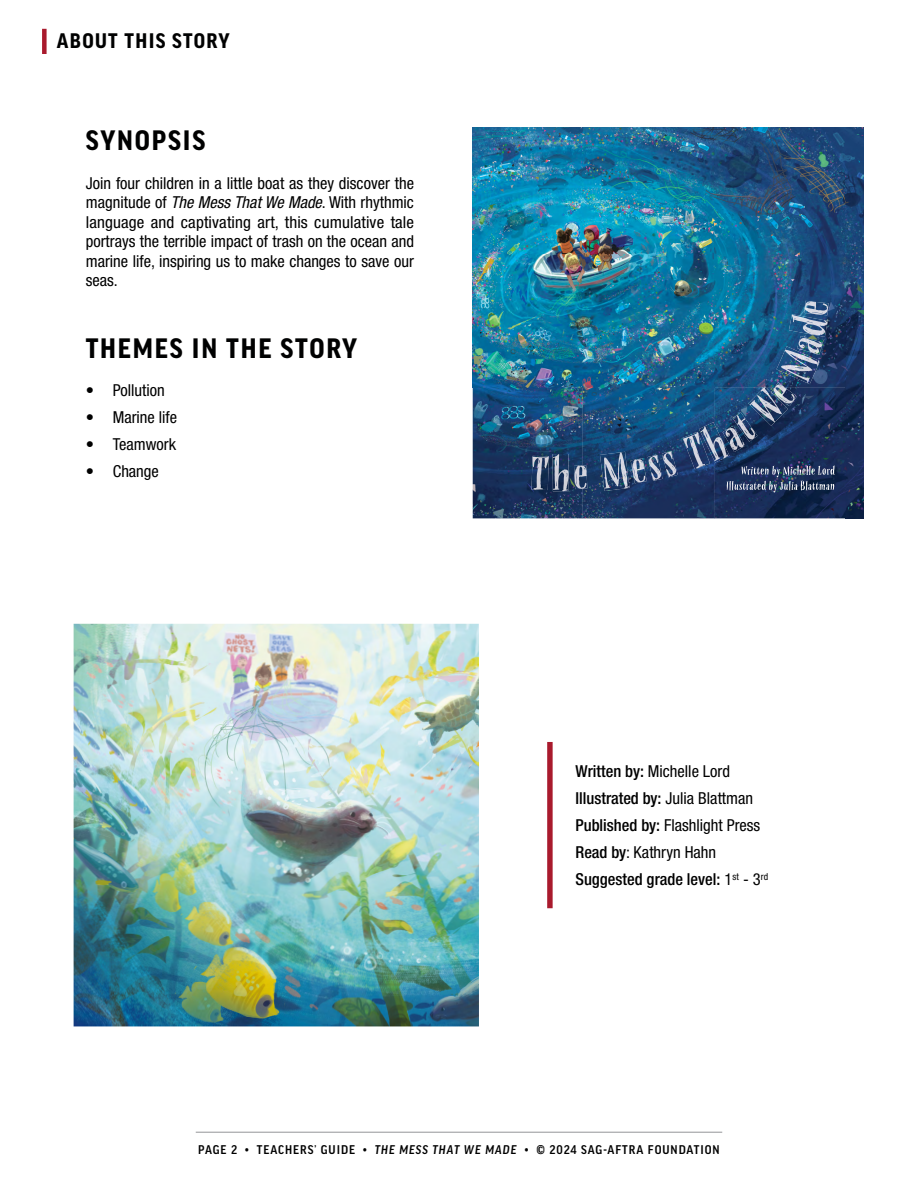
<style>
.page{position:relative;width:918px;height:1188px;background:#fff}
.page>*{position:absolute;margin:0;border:0;box-sizing:border-box;transform-origin:0 0}
.t1{font:700 30px "Good Headline Pro Narr";letter-spacing:.06em;color:#000101}
.t2{font:700 22.5px "Good Headline Pro Narr";letter-spacing:.06em;color:#000101}
.t3{font:condensed 16.5px/19.5px "Helvetica Neue LT Pro";color:#000;text-align:justify}
.t4{font:500 condensed 16.5px/27px "Helvetica Neue LT Pro";color:#000}
.t5{font:500 13.5px "Good Headline Pro Narr";letter-spacing:.07em;color:#000}
.s1{font-style:italic}
.s2{font-weight:400}
.s3{font-family:"Good Headline Pro Narr Medium Ita";font-weight:400}
</style>
<div class="page">
<hr style="left:196px;top:1132px;width:526px;height:1px;background:#939598">
<div style="left:42px;top:29px;width:5px;height:25px;background:#a91a2d"></div>
<div style="left:547px;top:742px;width:6px;height:166px;background:#a91a2d"></div>
<img style="left:74px;top:624px;width:405px;height:402px">
<img style="left:473px;top:128px;width:391px;height:390px">
<img style="left:531px;top:456px;width:1px;height:34px">
<img style="left:532px;top:456px;width:17px;height:34px">
<img style="left:552px;top:454px;width:1px;height:37px">
<img style="left:553px;top:454px;width:16px;height:37px">
<img style="left:574px;top:465px;width:13px;height:1px">
<img style="left:574px;top:466px;width:13px;height:23px">
<img style="left:600px;top:452px;width:30px;height:39px">
<img style="left:604px;top:452px;width:25px;height:37px">
<img style="left:631px;top:458px;width:16px;height:25px">
<img style="left:632px;top:459px;width:13px;height:23px">
<img style="left:648px;top:455px;width:15px;height:26px">
<img style="left:649px;top:455px;width:12px;height:26px">
<img style="left:662px;top:451px;width:16px;height:26px">
<img style="left:663px;top:451px;width:13px;height:26px">
<img style="left:683px;top:463px;width:27px;height:6px">
<img style="left:683px;top:432px;width:22px;height:36px">
<img style="left:699px;top:422px;width:31px;height:41px">
<img style="left:701px;top:426px;width:27px;height:35px">
<img style="left:723px;top:426px;width:22px;height:26px">
<img style="left:725px;top:428px;width:19px;height:22px">
<img style="left:733px;top:412px;width:25px;height:30px">
<img style="left:737px;top:415px;width:18px;height:25px">
<img style="left:748px;top:386px;width:40px;height:40px">
<img style="left:750px;top:387px;width:32px;height:35px">
<img style="left:771px;top:382px;width:26px;height:24px">
<img style="left:773px;top:385px;width:22px;height:19px">
<img style="left:776px;top:346px;width:44px;height:38px">
<img style="left:781px;top:350px;width:38px;height:33px">
<img style="left:797px;top:337px;width:26px;height:18px">
<img style="left:799px;top:338px;width:23px;height:16px">
<img style="left:789px;top:314px;width:39px;height:23px">
<img style="left:792px;top:314px;width:36px;height:21px">
<img style="left:804px;top:301px;width:25px;height:14px">
<img style="left:805px;top:301px;width:23px;height:14px">
<svg style="left:726px;top:465px;width:109px;height:28px;background:#3e4e70"></svg>
<h2 class="t2" style="left:57px;top:30px;width:174px">ABOUT THIS STORY</h2>
<h1 class="t1" style="left:86px;top:126px;width:121px">SYNOPSIS</h1>
<p class="t3" style="left:86px;top:173px;width:330px">Join four children in a little boat as they discover the magnitude of <span class="s1">The Mess That We Made</span>. With rhythmic language and captivating art, this cumulative tale portrays the terrible impact of trash on the ocean and marine life, inspiring us to make changes to save our seas.</p>
<h1 class="t1" style="left:86px;top:334px;width:273px">THEMES IN THE STORY</h1>
<p class="t3" style="left:86px;top:380px;width:80px">• Pollution</p>
<p class="t3" style="left:86px;top:407px;width:93px">• Marine life</p>
<p class="t3" style="left:86px;top:434px;width:92px">• Teamwork</p>
<p class="t3" style="left:86px;top:461px;width:75px">• Change</p>
<p class="t4" style="left:575px;top:757px;width:194px">Written by: <span class="s2">Michelle Lord<br></span>Illustrated by: <span class="s2">Julia Blattman<br></span>Published by: <span class="s2">Flashlight Press<br></span>Read by<span class="s2">: Kathryn Hahn<br></span>Suggested grade level: <span class="s2">1</span><sup>st</sup> <span class="s2">- 3</span><sup>rd</sup></p>
<p class="t5" style="left:198px;top:1143px;width:523px">PAGE 2 • TEACHERS’ GUIDE • <span class="s3">THE MESS THAT WE MADE</span> • © 2024 SAG-AFTRA FOUNDATION</p>
</div>
